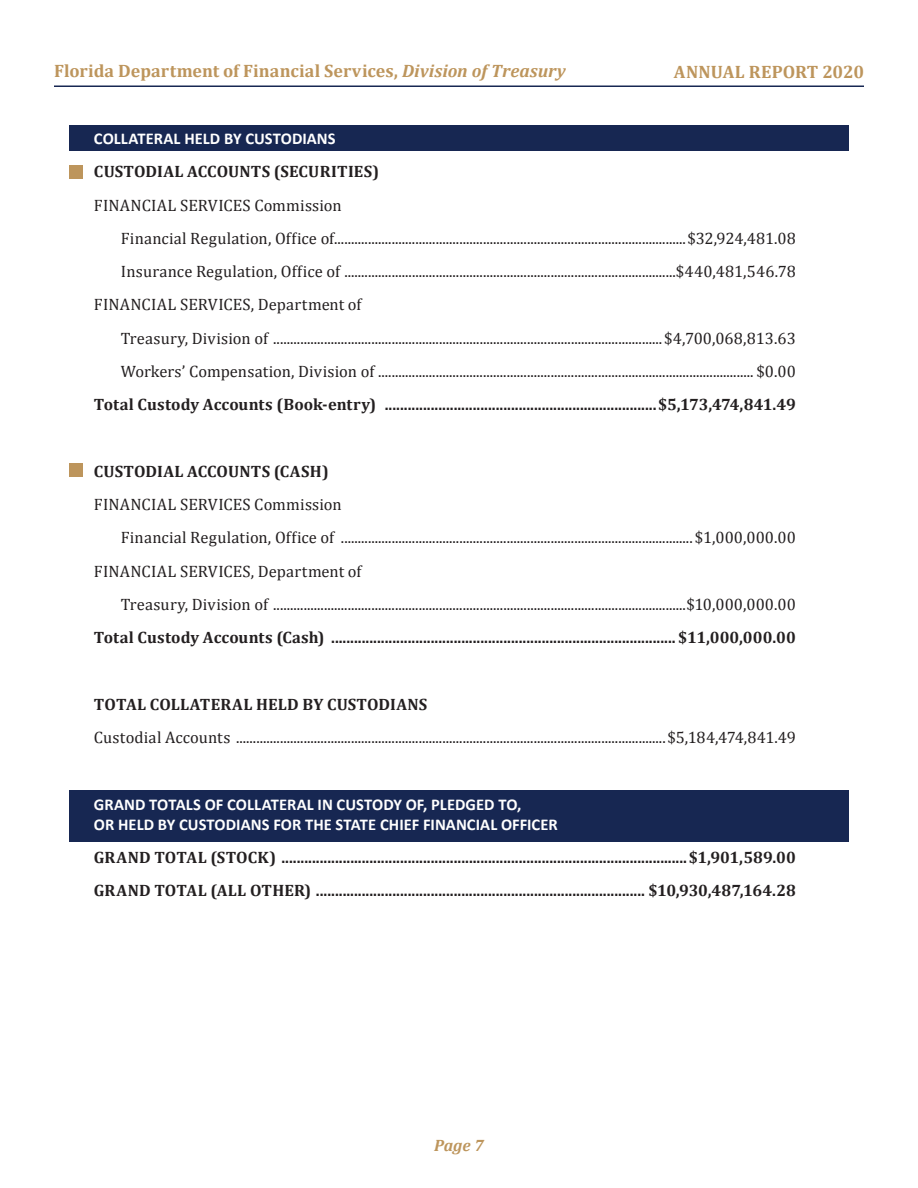
<style>
.page{position:relative;width:918px;height:1188px;background:#fff}
.page>*{position:absolute;margin:0;border:0;box-sizing:border-box;transform-origin:0 0}
.t1{font:700 18px "Cambria";letter-spacing:.005em;color:#bd955c}
.t2{font:16.5px "Cambria";letter-spacing:.005em;color:#231f20}
.t3{font:700 16.5px/33.3px "Cambria";letter-spacing:.005em;color:#231f20}
.t4{font:700 16.5px/19.8px "Calibri";letter-spacing:.005em;color:#fff}
.t5{font:italic 700 16.5px "Cambria";color:#bd955c}
.s1{font-style:italic}
</style>
<div class="page">
<hr style="left:54px;top:86px;width:810px;height:1px;background:#172752">
<div style="left:69px;top:790px;width:780px;height:52px;background:#172752"></div>
<div style="left:69px;top:125px;width:780px;height:25px;background:#172752"></div>
<div style="left:69px;top:165px;width:14px;height:13px;background:#bd955c"></div>
<div style="left:69px;top:463px;width:14px;height:14px;background:#bd955c"></div>
<p class="t1" style="left:54px;top:58px;width:513px">Florida Department of Financial Services, <span class="s1">Division of Treasury</span></p>
<p class="t1" style="left:674px;top:59px;width:192px">ANNUAL REPORT 2020</p>
<p class="t4" style="left:94px;top:128px;width:243px">COLLATERAL HELD BY CUSTODIANS</p>
<p class="t3" style="left:94px;top:154px;width:287px">CUSTODIAL ACCOUNTS (SECURITIES)</p>
<p class="t2" style="left:94px;top:195px;width:249px">FINANCIAL SERVICES Commission</p>
<p class="t2" style="left:121px;top:228px;width:677px">Financial Regulation, Office of........................................................................................................$32,924,481.08</p>
<p class="t2" style="left:121px;top:262px;width:677px">Insurance Regulation, Office of ..................................................................................................$440,481,546.78</p>
<p class="t2" style="left:94px;top:295px;width:269px">FINANCIAL SERVICES, Department of</p>
<p class="t2" style="left:121px;top:328px;width:677px">Treasury, Division of ...................................................................................................................$4,700,068,813.63</p>
<p class="t2" style="left:121px;top:362px;width:676px">Workers’ Compensation, Division of ............................................................................................................... $0.00</p>
<p class="t3" style="left:94px;top:387px;width:704px">Total Custody Accounts (Book-entry) .......................................................................$5,173,474,841.49</p>
<p class="t3" style="left:94px;top:454px;width:236px">CUSTODIAL ACCOUNTS (CASH)</p>
<p class="t2" style="left:94px;top:495px;width:249px">FINANCIAL SERVICES Commission</p>
<p class="t2" style="left:121px;top:528px;width:677px">Financial Regulation, Office of ........................................................................................................ $1,000,000.00</p>
<p class="t2" style="left:94px;top:561px;width:269px">FINANCIAL SERVICES, Department of</p>
<p class="t2" style="left:121px;top:595px;width:677px">Treasury, Division of ..........................................................................................................................$10,000,000.00</p>
<p class="t3" style="left:94px;top:621px;width:703px">Total Custody Accounts (Cash) .......................................................................................... $11,000,000.00</p>
<p class="t3" style="left:94px;top:687px;width:335px">TOTAL COLLATERAL HELD BY CUSTODIANS</p>
<p class="t2" style="left:94px;top:728px;width:703px">Custodial Accounts ...............................................................................................................................$5,184,474,841.49</p>
<p class="t4" style="left:94px;top:794px;width:465px">GRAND TOTALS OF COLLATERAL IN CUSTODY OF, PLEDGED TO,<br>OR HELD BY CUSTODIANS FOR THE STATE CHIEF FINANCIAL OFFICER</p>
<p class="t3" style="left:94px;top:840px;width:704px">GRAND TOTAL (STOCK) ..........................................................................................................$1,901,589.00<br>GRAND TOTAL (ALL OTHER) ...................................................................................... $10,930,487,164.28</p>
<p class="t5" style="left:434px;top:1134px;width:51px">Page 7</p>
</div>
